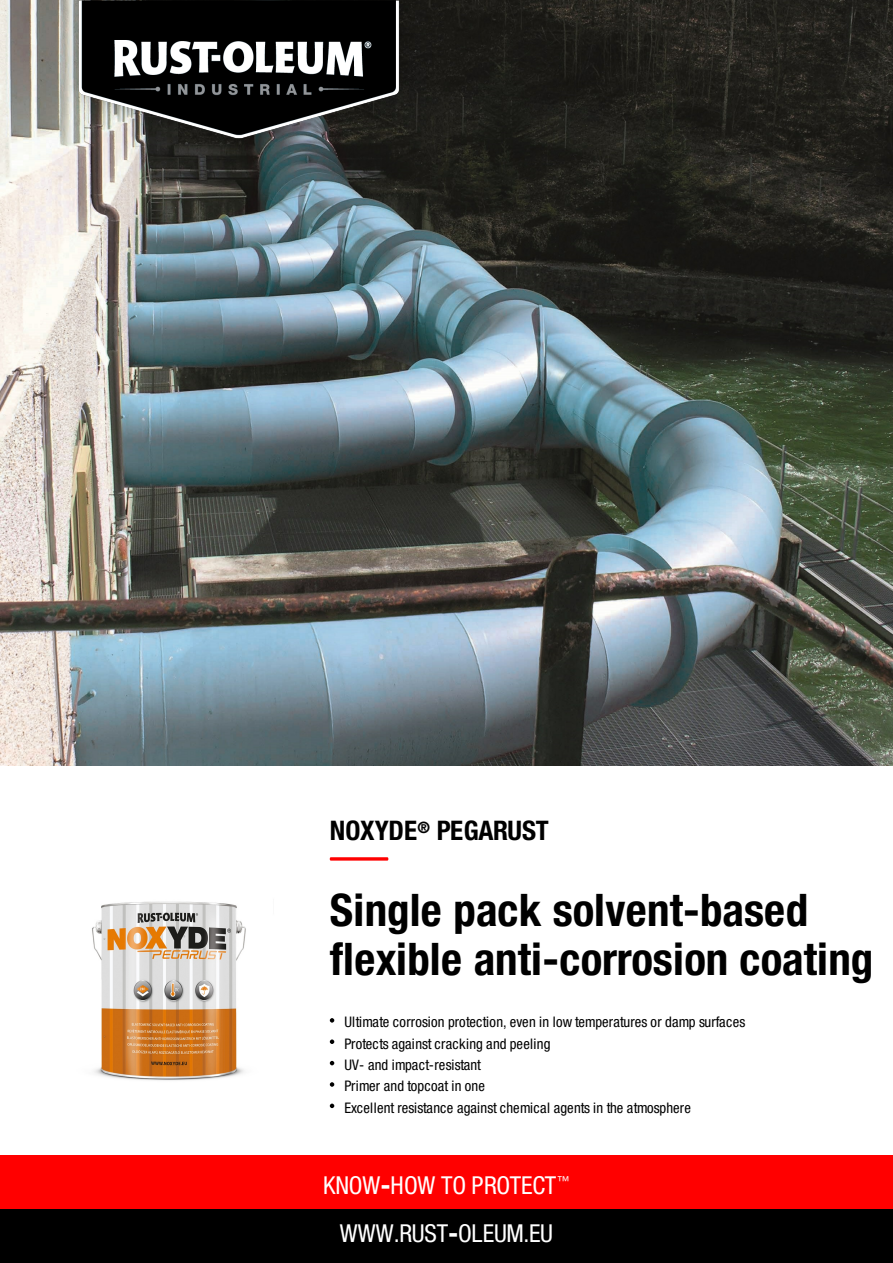
<style>
.page{position:relative;width:893px;height:1263px;background:#fff}
.page>*{position:absolute;margin:0;border:0;box-sizing:border-box;transform-origin:0 0}
.t1{font:700 condensed 45px/49.5px "Helvetica Neue LT Pro";letter-spacing:.005em;color:#000}
.t2{font:700 condensed 27px "Helvetica Neue LT Pro";letter-spacing:-.01em;color:#000}
.t3{font:condensed 24.75px/48.3px "Helvetica Neue LT Pro";letter-spacing:-.005em;color:#fff;text-align:center}
.t4{font:700 condensed 15.75px "Helvetica Neue LT Pro";color:#000}
.t5{font:condensed 14.7px/21.3px "Helvetica Neue LT Pro";letter-spacing:.02em;color:#000}
.s1{font-family:"DejaVu Sans";font-weight:700;font-stretch:normal}
</style>
<div class="page">
<img style="left:0;top:0;width:892px;height:765px">
<div style="left:0;top:1155px;width:892px;height:54px;background:#f00"></div>
<div style="left:0;top:1209px;width:892px;height:54px;background:#000"></div>
<img style="left:92px;top:901px;width:154px;height:180px">
<svg style="left:330px;top:857px;width:58px;height:4px"></svg>
<svg style="left:330px;top:1018px;width:4px;height:5px"></svg>
<svg style="left:330px;top:1040px;width:4px;height:4px"></svg>
<svg style="left:330px;top:1061px;width:4px;height:4px"></svg>
<svg style="left:330px;top:1082px;width:4px;height:5px"></svg>
<svg style="left:330px;top:1104px;width:4px;height:4px"></svg>
<img style="left:61px;top:0;width:356px;height:155px">
<h2 class="t2" style="left:330px;top:821px;width:220px">NOXYDE PEGARUST</h2>
<p class="t4" style="left:417px;top:821px;width:14px">®</p>
<h1 class="t1" style="left:330px;top:891px;width:545px">Single pack solvent-based flexible anti-corrosion coating</h1>
<p class="t5" style="left:344px;top:1013px;width:402px">Ultimate corrosion protection, even in low temperatures or damp surfaces Protects against cracking and peeling<br>UV- and impact-resistant<br>Primer and topcoat in one<br>Excellent resistance against chemical agents in the atmosphere</p>
<h3 class="t3" style="left:323px;top:1164px;width:248px">KNOW<span class="s1">‐</span>HOW TO PROTECT<sup>™<br></sup>WWW.RUST<span class="s1">‐</span>OLEUM.EU</h3>
</div>
